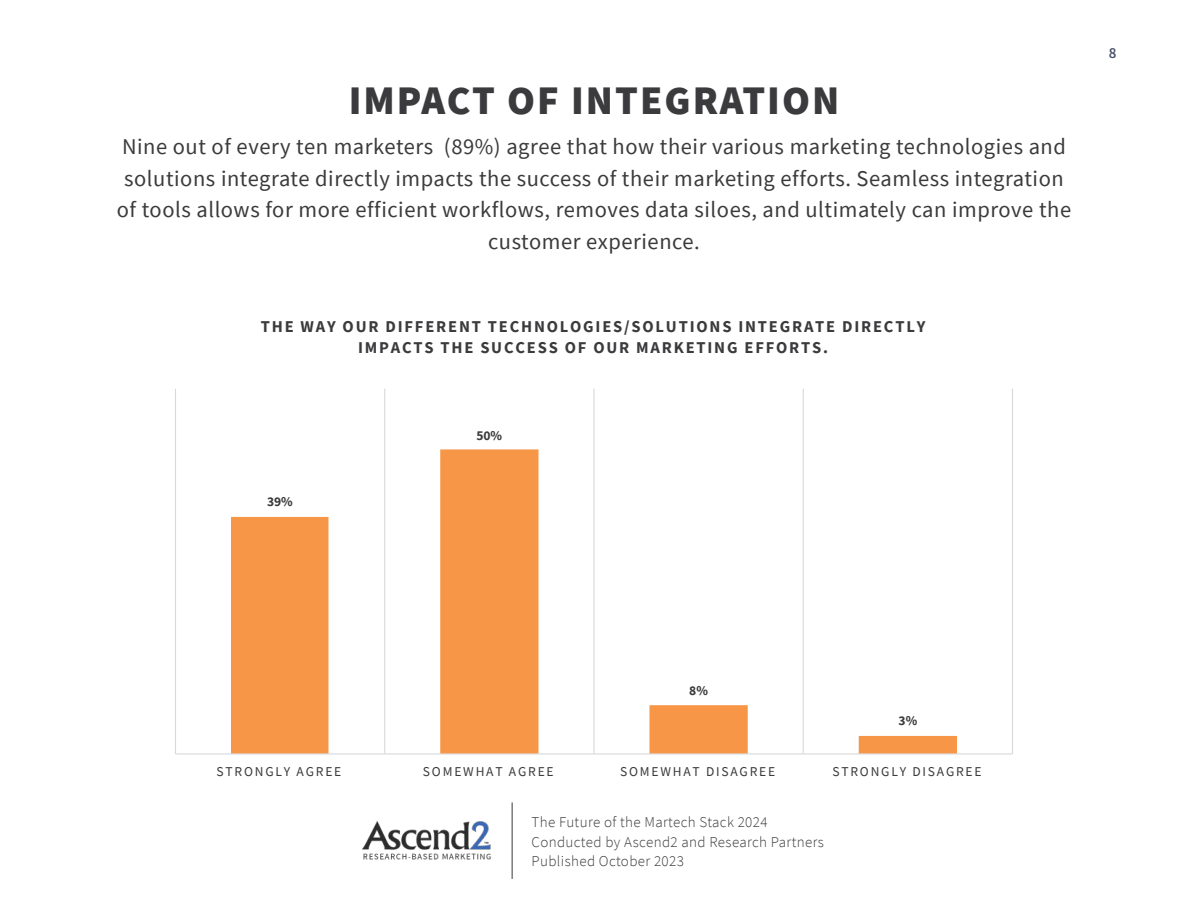
<style>
.page{position:relative;width:1188px;height:918px;background:#fff}
.page>*{position:absolute;margin:0;border:0;box-sizing:border-box;transform-origin:0 0}
.t1{font:900 40.5px "Source Sans Pro";letter-spacing:.05em;color:#3b3a3c}
.t2{font:22.5px/31.5px "Source Sans Pro";letter-spacing:.025em;color:#3b3a3c;text-align:center}
.t3{font:700 16.5px/21px "Source Sans Pro";letter-spacing:.11em;color:#3b3a3c;text-align:center}
.t4{font:300 15px/19.5px "Source Sans Pro";letter-spacing:.025em;color:#3b3a3c}
.t5{font:600 15px "Source Sans Pro";color:#475066}
.t6{font:13.5px "Source Sans Pro";letter-spacing:.135em;color:#3b3a3c}
.t7{font:700 13.5px "Source Sans Pro";color:#3b3a3c}
</style>
<div class="page">
<img style="left:363px;top:821px;width:128px;height:39px">
<hr style="left:512px;top:802px;width:1px;height:77px;background:#3b3a3c">
<hr style="left:175px;top:389px;width:1px;height:365px;background:#d9d9d9">
<hr style="left:384px;top:389px;width:1px;height:365px;background:#d9d9d9">
<hr style="left:593px;top:389px;width:2px;height:365px;background:#d9d9d9">
<hr style="left:803px;top:389px;width:1px;height:365px;background:#d9d9d9">
<hr style="left:1012px;top:389px;width:1px;height:365px;background:#d9d9d9">
<svg style="left:231px;top:449px;width:726px;height:304px"></svg>
<hr style="left:176px;top:753px;width:837px;height:2px;background:#d9d9d9">
<h1 class="t1" style="left:349px;top:88px;width:492px">IMPACT OF INTEGRATION</h1>
<p class="t2" style="left:117px;top:133px;width:956px">Nine out of every ten marketers (89%) agree that how their various marketing technologies and solutions integrate directly impacts the success of their marketing efforts. Seamless integration of tools allows for more efficient workflows, removes data siloes, and ultimately can improve the customer experience.</p>
<p class="t3" style="left:261px;top:317px;width:666px">THE WAY OUR DIFFERENT TECHNOLOGIES/SOLUTIONS INTEGRATE DIRECTLY<br>IMPACTS THE SUCCESS OF OUR MARKETING EFFORTS.</p>
<p class="t7" style="left:267px;top:494px;width:27px">39%</p>
<p class="t7" style="left:476px;top:427px;width:27px">50%</p>
<p class="t5" style="left:1109px;top:44px;width:9px">8</p>
<p class="t7" style="left:689px;top:683px;width:20px">8%</p>
<p class="t7" style="left:899px;top:713px;width:20px">3%</p>
<p class="t6" style="left:217px;top:764px;width:126px">STRONGLY AGREE</p>
<p class="t6" style="left:423px;top:764px;width:132px">SOMEWHAT AGREE</p>
<p class="t6" style="left:620px;top:764px;width:157px">SOMEWHAT DISAGREE</p>
<p class="t6" style="left:832px;top:764px;width:151px">STRONGLY DISAGREE</p>
<p class="t4" style="left:532px;top:814px;width:294px">The Future of the Martech Stack 2024<br>Conducted by Ascend2 and Research Partners<br>Published October 2023</p>
</div>
